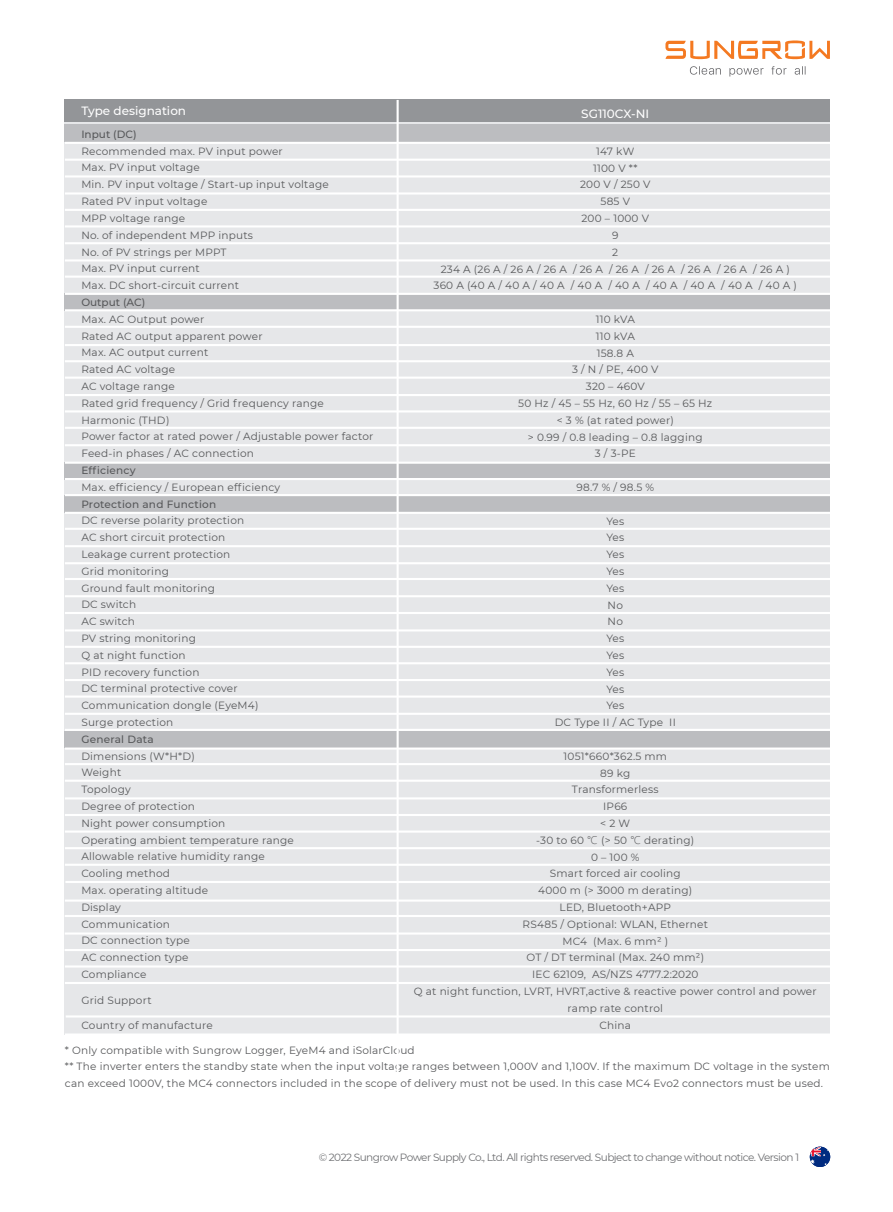
<style>
.page{position:relative;width:893px;height:1212px;background:#fff}
.page>*{position:absolute;margin:0;border:0;box-sizing:border-box;transform-origin:0 0}
.t1{font:500 12px "Montserrat";color:#fff}
.t2{font:10.5px/16.8px "Montserrat";letter-spacing:.02em;color:#57585a}
.t3{font:10.5px "Montserrat";letter-spacing:-.05em;color:#6d6e71}
.t4{font:500 10.5px "Montserrat";letter-spacing:.02em;color:#57585a}
.t5{font:500 10.5px "Montserrat";color:#57585a}
.s1{font-family:"Microsoft Ya Hei";font-weight:300}
</style>
<div class="page">
<svg style="left:665px;top:40px;width:165px;height:19px"></svg>
<svg style="left:690px;top:66px;width:31px;height:9px"></svg>
<svg style="left:729px;top:68px;width:34px;height:9px"></svg>
<svg style="left:795px;top:66px;width:11px;height:9px"></svg>
<svg style="left:771px;top:66px;width:15px;height:9px"></svg>
<div style="left:810px;top:1147px;width:20px;height:20px;background:#002b80;border-radius:10px"></div>
<svg style="left:810px;top:1147px;width:19px;height:18px"></svg>
<div style="left:65px;top:100px;width:765px;height:934px;background:#e6e7e9"></div>
<div style="left:65px;top:100px;width:765px;height:22px;background:#939598"></div>
<div style="left:65px;top:124px;width:765px;height:18px;background:#bcbdc0"></div>
<div style="left:65px;top:293px;width:765px;height:17px;background:#bcbdc0"></div>
<div style="left:65px;top:462px;width:765px;height:18px;background:#bcbdc0"></div>
<div style="left:65px;top:731px;width:765px;height:17px;background:#bcbdc0"></div>
<div style="left:65px;top:495px;width:765px;height:18px;background:#bcbdc0"></div>
<hr style="left:65px;top:142px;width:765px;height:2px;background:#fff">
<hr style="left:65px;top:159px;width:765px;height:2px;background:#fff">
<hr style="left:65px;top:175px;width:765px;height:3px;background:#fff">
<hr style="left:65px;top:192px;width:765px;height:3px;background:#fff">
<hr style="left:65px;top:209px;width:765px;height:2px;background:#fff">
<hr style="left:65px;top:225px;width:765px;height:2px;background:#fff">
<hr style="left:65px;top:242px;width:765px;height:2px;background:#fff">
<hr style="left:65px;top:259px;width:765px;height:2px;background:#fff">
<hr style="left:65px;top:276px;width:765px;height:2px;background:#fff">
<hr style="left:65px;top:293px;width:765px;height:2px;background:#fff">
<hr style="left:65px;top:309px;width:765px;height:2px;background:#fff">
<hr style="left:65px;top:326px;width:765px;height:2px;background:#fff">
<hr style="left:65px;top:344px;width:765px;height:2px;background:#fff">
<hr style="left:65px;top:360px;width:765px;height:2px;background:#fff">
<hr style="left:65px;top:377px;width:765px;height:2px;background:#fff">
<hr style="left:65px;top:394px;width:765px;height:2px;background:#fff">
<hr style="left:65px;top:410px;width:765px;height:2px;background:#fff">
<hr style="left:65px;top:427px;width:765px;height:2px;background:#fff">
<hr style="left:65px;top:444px;width:765px;height:2px;background:#fff">
<hr style="left:65px;top:462px;width:765px;height:2px;background:#fff">
<hr style="left:65px;top:478px;width:765px;height:2px;background:#fff">
<hr style="left:65px;top:528px;width:765px;height:2px;background:#fff">
<hr style="left:65px;top:494px;width:765px;height:2px;background:#fff">
<hr style="left:65px;top:512px;width:765px;height:2px;background:#fff">
<hr style="left:65px;top:545px;width:765px;height:2px;background:#fff">
<hr style="left:65px;top:562px;width:765px;height:2px;background:#fff">
<hr style="left:65px;top:578px;width:765px;height:2px;background:#fff">
<hr style="left:65px;top:646px;width:765px;height:2px;background:#fff">
<hr style="left:65px;top:629px;width:765px;height:2px;background:#fff">
<hr style="left:65px;top:695px;width:765px;height:3px;background:#fff">
<hr style="left:65px;top:713px;width:765px;height:2px;background:#fff">
<hr style="left:65px;top:729px;width:765px;height:2px;background:#fff">
<hr style="left:65px;top:747px;width:765px;height:3px;background:#fff">
<hr style="left:65px;top:662px;width:765px;height:2px;background:#fff">
<hr style="left:65px;top:595px;width:765px;height:2px;background:#fff">
<hr style="left:65px;top:679px;width:765px;height:2px;background:#fff">
<hr style="left:65px;top:612px;width:765px;height:2px;background:#fff">
<hr style="left:65px;top:763px;width:765px;height:2px;background:#fff">
<hr style="left:65px;top:780px;width:765px;height:2px;background:#fff">
<hr style="left:65px;top:797px;width:765px;height:2px;background:#fff">
<hr style="left:65px;top:814px;width:765px;height:2px;background:#fff">
<hr style="left:65px;top:830px;width:765px;height:3px;background:#fff">
<hr style="left:65px;top:847px;width:765px;height:2px;background:#fff">
<hr style="left:65px;top:864px;width:765px;height:2px;background:#fff">
<hr style="left:65px;top:881px;width:766px;height:2px;background:#fff">
<hr style="left:65px;top:899px;width:765px;height:3px;background:#fff">
<hr style="left:65px;top:915px;width:765px;height:2px;background:#fff">
<hr style="left:65px;top:932px;width:765px;height:2px;background:#fff">
<hr style="left:65px;top:949px;width:765px;height:2px;background:#fff">
<hr style="left:65px;top:965px;width:765px;height:2px;background:#fff">
<hr style="left:65px;top:982px;width:765px;height:2px;background:#fff">
<hr style="left:66px;top:1015px;width:765px;height:2px;background:#fff">
<hr style="left:65px;top:1033px;width:765px;height:2px;background:#fff">
<hr style="left:397px;top:100px;width:2px;height:984px;background:#fff">
<p class="t1" style="left:81px;top:106px;width:106px">Type designation</p>
<p class="t4" style="left:81px;top:130px;width:57px">Input (DC)</p>
<p class="t2" style="left:81px;top:142px;width:249px">Recommended max. PV input power<br>Max. PV input voltage<br>Min. PV input voltage / Start-up input voltage<br>Rated PV input voltage<br>MPP voltage range<br>No. of independent MPP inputs<br>No. of PV strings per MPPT<br>Max. PV input current<br>Max. DC short-circuit current</p>
<p class="t5" style="left:81px;top:298px;width:65px">Output (AC)</p>
<p class="t2" style="left:81px;top:310px;width:293px">Max. AC Output power<br>Rated AC output apparent power<br>Max. AC output current<br>Rated AC voltage<br>AC voltage range<br>Rated grid frequency / Grid frequency range<br>Harmonic (THD)<br>Power factor at rated power / Adjustable power factor<br>Feed-in phases / AC connection</p>
<p class="t4" style="left:81px;top:463px;width:56px">Efficiency</p>
<p class="t2" style="left:81px;top:478px;width:200px">Max. efficiency / European efficiency</p>
<p class="t4" style="left:81px;top:496px;width:136px">Protection and Function</p>
<p class="t2" style="left:81px;top:512px;width:179px">DC reverse polarity protection<br>AC short circuit protection<br>Leakage current protection<br>Grid monitoring<br>Ground fault monitoring<br>DC switch<br>AC switch<br>PV string monitoring<br>Q at night function<br>PID recovery function<br>DC terminal protective cover<br>Communication dongle (EyeM4)<br>Surge protection</p>
<p class="t4" style="left:81px;top:735px;width:74px">General Data</p>
<p class="t2" style="left:81px;top:747px;width:214px">Dimensions (W*H*D)<br>Weight<br>Topology<br>Degree of protection<br>Night power consumption<br>Operating ambient temperature range<br>Allowable relative humidity range<br>Cooling method<br>Max. operating altitude<br>Display<br>Communication<br>DC connection type<br>AC connection type<br>Compliance</p>
<p class="t2" style="left:81px;top:991px;width:72px">Grid Support</p>
<p class="t2" style="left:81px;top:1016px;width:133px">Country of manufacture</p>
<p class="t1" style="left:581px;top:109px;width:69px">SG110CX-NI</p>
<p class="t2" style="left:434px;top:142px;width:365px;text-align:center">147 kW<br>1100 V **<br>200 V / 250 V<br>585 V<br>200 – 1000 V<br>9<br>2<br>234 A (26 A / 26 A / 26 A / 26 A / 26 A / 26 A / 26 A / 26 A / 26 A )<br>360 A (40 A / 40 A / 40 A / 40 A / 40 A / 40 A / 40 A / 40 A / 40 A )</p>
<p class="t2" style="left:518px;top:310px;width:196px;text-align:center">110 kVA<br>110 kVA<br>158.8 A<br>3 / N / PE, 400 V<br>320 – 460V<br>50 Hz / 45 – 55 Hz, 60 Hz / 55 – 65 Hz &lt; 3 % (at rated power)<br>&gt; 0.99 / 0.8 leading – 0.8 lagging<br>3 / 3-PE</p>
<p class="t2" style="left:576px;top:478px;width:79px">98.7 % / 98.5 %</p>
<p class="t2" style="left:555px;top:512px;width:123px;text-align:center">Yes<br>Yes<br>Yes<br>Yes<br>Yes<br>No<br>No<br>Yes<br>Yes<br>Yes<br>Yes<br>Yes<br>DC Type II / AC Type II</p>
<p class="t2" style="left:414px;top:747px;width:404px;text-align:center">1051*660*362.5 mm<br>89 kg<br>Transformerless<br>IP66<br>&lt; 2 W<br>-30 to 60 <span class="s1">℃</span> (&gt; 50 <span class="s1">℃</span> derating)<br>0 – 100 %<br>Smart forced air cooling<br>4000 m (&gt; 3000 m derating)<br>LED, Bluetooth+APP<br>RS485 / Optional: WLAN, Ethernet<br>MC4 (Max. 6 mm² )<br>OT / DT terminal (Max. 240 mm²)<br>IEC 62109, AS/NZS 4777.2:2020<br>Q at night function, LVRT, HVRT,active &amp; reactive power control and power ramp rate control<br>China</p>
<p class="t2" style="left:65px;top:1041px;width:766px">* Only compatible with Sungrow Logger, EyeM4 and iSolarCloud<br>** The inverter enters the standby state when the input voltage ranges between 1,000V and 1,100V. If the maximum DC voltage in the system can exceed 1000V, the MC4 connectors included in the scope of delivery must not be used. In this case MC4 Evo2 connectors must be used.</p>
<p class="t3" style="left:319px;top:1153px;width:482px">© 2022 Sungrow Power Supply Co., Ltd. All rights reserved. Subject to change without notice. Version 1</p>
</div>
